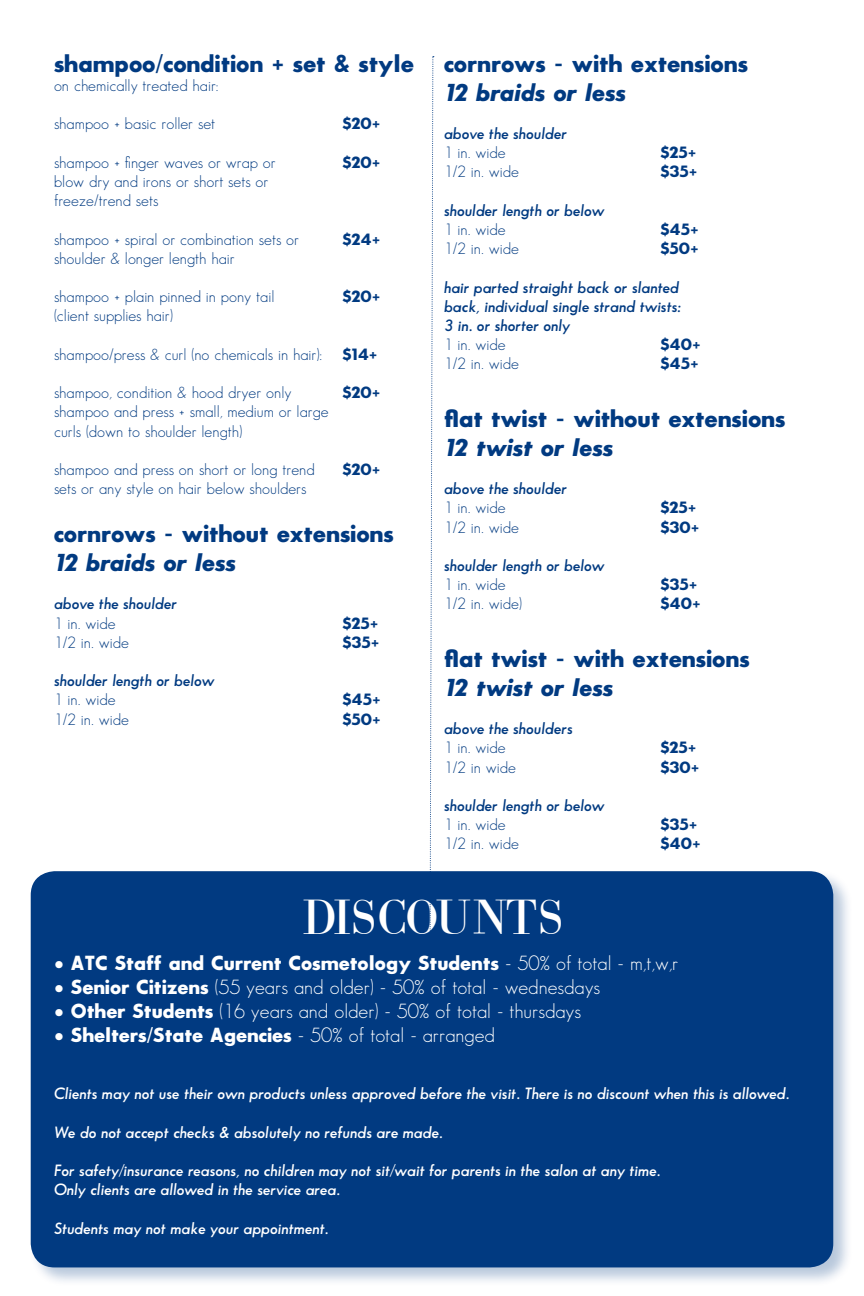
<style>
.page{position:relative;width:864px;height:1296px;background:#fff}
.page>*{position:absolute;margin:0;border:0;box-sizing:border-box;transform-origin:0 0}
.t1{font:50px "Giambattista Vs Petit";letter-spacing:-.015em;color:#fff}
.t2{font:24px/28.8px "Sans Serif Bld FLF";color:#013a81}
.t3{font:20px "Sans Serif FLF";color:#fff}
.t4{font:20px "Sans Serif Bld FLF";color:#fff}
.t5{font:16px/19.2px "Sans Serif FLF";color:#013a81}
.t6{font:italic 600 16px/19.2px "Sans Serif FLF";color:#013a81}
.t7{font:italic 600 16px/19.2px "Sans Serif FLF";color:#fff}
.t8{font:16px "Sans Serif Bld FLF";color:#013a81}
.s1{font-family:"Sans Serif Bld FLF"}
.s2{font-style:italic}
.s3{font-weight:400;font-style:normal}
.s4{font-family:"Sans Serif FLF"}
</style>
<div class="page">
<div style="left:29px;top:869px;width:824px;height:419px;background:#013a81;opacity:.28"></div>
<div style="left:31px;top:871px;width:802px;height:396px;background:#013a81;border-radius:24px"></div>
<svg style="left:429px;top:56px;width:5px;height:816px"></svg>
<p class="t2" style="left:54px;top:49px;width:361px">shampoo/condition + set &amp; style</p>
<p class="t5" style="left:54px;top:76px;width:166px">on chemically treated hair:</p>
<p class="t5" style="left:54px;top:114px;width:163px">shampoo + basic roller set</p>
<p class="t8" style="left:342px;top:115px;width:40px">$20+</p>
<p class="t5" style="left:54px;top:152px;width:223px">shampoo + finger waves or wrap or</p>
<p class="t8" style="left:342px;top:153px;width:40px">$20+</p>
<p class="t5" style="left:54px;top:172px;width:216px">blow dry and irons or short sets or freeze/trend sets</p>
<p class="t5" style="left:54px;top:229px;width:247px">shampoo + spiral or combination sets or</p>
<p class="t8" style="left:342px;top:230px;width:40px">$24+</p>
<p class="t5" style="left:54px;top:248px;width:182px">shoulder &amp; longer length hair</p>
<p class="t5" style="left:54px;top:287px;width:222px">shampoo + plain pinned in pony tail</p>
<p class="t8" style="left:342px;top:288px;width:40px">$20+</p>
<p class="t5" style="left:54px;top:306px;width:120px">(client supplies hair)</p>
<p class="t5" style="left:54px;top:344px;width:325px">shampoo/press &amp; curl (no chemicals in hair): <span class="s1">$14+</span></p>
<p class="t5" style="left:54px;top:383px;width:239px">shampoo, condition &amp; hood dryer only</p>
<p class="t8" style="left:342px;top:384px;width:40px">$20+</p>
<p class="t5" style="left:54px;top:402px;width:276px">shampoo and press + small, medium or large curls (down to shoulder length)</p>
<p class="t5" style="left:54px;top:460px;width:262px">shampoo and press on short or long trend</p>
<p class="t8" style="left:342px;top:461px;width:40px">$20+</p>
<p class="t5" style="left:54px;top:479px;width:254px">sets or any style on hair below shoulders</p>
<p class="t2" style="left:54px;top:519px;width:341px">cornrows - without extensions<br><span class="s2">12 braids or less</span></p>
<p class="t6" style="left:54px;top:594px;width:125px">above the shoulder<br><span class="s3">1 in. wide</span></p>
<p class="t8" style="left:342px;top:614px;width:38px">$25+</p>
<p class="t5" style="left:54px;top:632px;width:76px">1/2 in. wide</p>
<p class="t8" style="left:342px;top:633px;width:39px">$35+</p>
<p class="t6" style="left:54px;top:671px;width:162px">shoulder length or below<br><span class="s3">1 in. wide</span></p>
<p class="t8" style="left:342px;top:691px;width:40px">$45+</p>
<p class="t5" style="left:54px;top:709px;width:76px">1/2 in. wide</p>
<p class="t8" style="left:342px;top:710px;width:40px">$50+</p>
<p class="t2" style="left:444px;top:49px;width:306px">cornrows - with extensions<br><span class="s2">12 braids or less</span></p>
<p class="t6" style="left:444px;top:124px;width:125px">above the shoulder<br><span class="s3">1 in. wide</span></p>
<p class="t8" style="left:660px;top:144px;width:38px">$25+</p>
<p class="t5" style="left:444px;top:162px;width:76px">1/2 in. wide</p>
<p class="t8" style="left:660px;top:163px;width:39px">$35+</p>
<p class="t6" style="left:444px;top:201px;width:162px">shoulder length or below<br><span class="s3">1 in. wide</span></p>
<p class="t8" style="left:660px;top:221px;width:40px">$45+</p>
<p class="t5" style="left:444px;top:239px;width:76px">1/2 in. wide</p>
<p class="t8" style="left:660px;top:240px;width:40px">$50+</p>
<p class="t6" style="left:444px;top:277px;width:239px">hair parted straight back or slanted back, individual single strand twists:<br>3 in. or shorter only<br><span class="s3">1 in. wide</span></p>
<p class="t8" style="left:660px;top:336px;width:42px">$40+</p>
<p class="t5" style="left:444px;top:354px;width:76px">1/2 in. wide</p>
<p class="t8" style="left:660px;top:355px;width:40px">$45+</p>
<p class="t2" style="left:444px;top:404px;width:343px">flat twist - without extensions<br><span class="s2">12 twist or less</span></p>
<p class="t6" style="left:444px;top:479px;width:125px">above the shoulder<br><span class="s3">1 in. wide</span></p>
<p class="t8" style="left:660px;top:499px;width:38px">$25+</p>
<p class="t5" style="left:444px;top:517px;width:76px">1/2 in. wide</p>
<p class="t8" style="left:660px;top:518px;width:41px">$30+</p>
<p class="t6" style="left:444px;top:556px;width:162px">shoulder length or below<br><span class="s3">1 in. wide</span></p>
<p class="t8" style="left:660px;top:576px;width:39px">$35+</p>
<p class="t5" style="left:444px;top:594px;width:79px">1/2 in. wide)</p>
<p class="t8" style="left:660px;top:595px;width:42px">$40+</p>
<p class="t2" style="left:444px;top:644px;width:307px">flat twist - with extensions<br><span class="s2">12 twist or less</span></p>
<p class="t6" style="left:444px;top:719px;width:130px">above the shoulders<br><span class="s3">1 in. wide</span></p>
<p class="t8" style="left:660px;top:739px;width:38px">$25+</p>
<p class="t5" style="left:444px;top:757px;width:73px">1/2 in wide</p>
<p class="t8" style="left:660px;top:758px;width:41px">$30+</p>
<p class="t6" style="left:444px;top:796px;width:162px">shoulder length or below<br><span class="s3">1 in. wide</span></p>
<p class="t8" style="left:660px;top:816px;width:39px">$35+</p>
<p class="t5" style="left:444px;top:834px;width:76px">1/2 in. wide</p>
<p class="t8" style="left:660px;top:835px;width:42px">$40+</p>
<p class="t1" style="left:303px;top:887px;width:263px">DISCOUNTS</p>
<p class="t4" style="left:54px;top:952px;width:626px">• ATC Staff and Current Cosmetology Students <span class="s4">- 50% of total - m,t,w,r</span></p>
<p class="t3" style="left:54px;top:975px;width:548px"><span class="s1">• Senior Citizens</span> (55 years and older) - 50% of total - wednesdays</p>
<p class="t3" style="left:54px;top:999px;width:529px"><span class="s1">• Other Students</span> (16 years and older) - 50% of total - thursdays</p>
<p class="t4" style="left:54px;top:1024px;width:443px">• Shelters/State Agencies <span class="s4">- 50% of total - arranged</span></p>
<p class="t7" style="left:54px;top:1084px;width:737px">Clients may not use their own products unless approved before the visit. There is no discount when this is allowed.</p>
<p class="t7" style="left:54px;top:1122px;width:390px">We do not accept checks &amp; absolutely no refunds are made.</p>
<p class="t7" style="left:54px;top:1161px;width:608px">For safety/insurance reasons, no children may not sit/wait for parents in the salon at any time.<br>Only clients are allowed in the service area.</p>
<p class="t7" style="left:54px;top:1218px;width:276px">Students may not make your appointment.</p>
</div>
